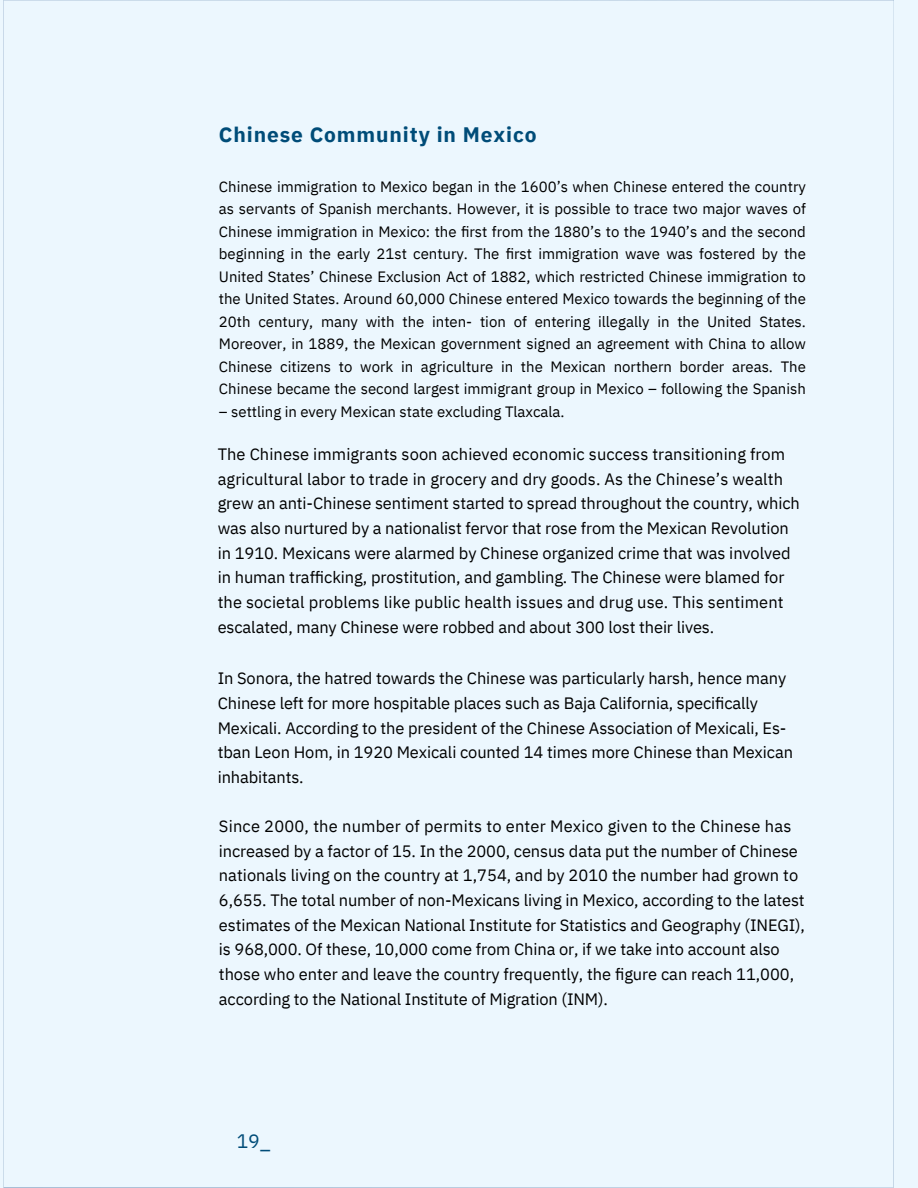
<style>
.page{position:relative;width:918px;height:1188px;background:#ecf7fe}
.page>*{position:absolute;margin:0;border:0;box-sizing:border-box;transform-origin:0 0}
.t1{font:700 21px "IBM Plex Sans";letter-spacing:.045em;color:#004c78}
.t2{font:19.5px "IBM Plex Sans";color:#004c78}
.t3{font:16.5px "IBM Plex Sans";letter-spacing:-.005em;color:#000}
.t4{font:15px/22.5px "IBM Plex Sans";color:#000;text-align:justify}
</style>
<div class="page">
<p class="t1" style="left:219px;top:121px;width:319px">Chinese Community in Mexico</p>
<p class="t4" style="left:219px;top:175px;width:589px">Chinese immigration to Mexico began in the 1600’s when Chinese entered the country as servants of Spanish merchants. However, it is possible to trace two major waves of Chinese immigration in Mexico: the first from the 1880’s to the 1940’s and the second beginning in the early 21st century. The first immigration wave was fostered by the United States’ Chinese Exclusion Act of 1882, which restricted Chinese immigration to the United States. Around 60,000 Chinese entered Mexico towards the beginning of the 20th century, many with the inten- tion of entering illegally in the United States.<br>Moreover, in 1889, the Mexican government signed an agreement with China to allow Chinese citizens to work in agriculture in the Mexican northern border areas. The Chinese became the second largest immigrant group in Mexico – following the Spanish</p>
<p class="t4" style="left:219px;top:400px;width:347px">– settling in every Mexican state excluding Tlaxcala.</p>
<p class="t3" style="left:218px;top:443px;width:569px">The Chinese immigrants soon achieved economic success transitioning from</p>
<p class="t3" style="left:218px;top:468px;width:567px">agricultural labor to trade in grocery and dry goods. As the Chinese’s wealth</p>
<p class="t3" style="left:218px;top:492px;width:584px">grew an anti-Chinese sentiment started to spread throughout the country, which</p>
<p class="t3" style="left:218px;top:517px;width:573px">was also nurtured by a nationalist fervor that rose from the Mexican Revolution</p>
<p class="t3" style="left:218px;top:542px;width:574px">in 1910. Mexicans were alarmed by Chinese organized crime that was involved</p>
<p class="t3" style="left:218px;top:566px;width:568px">in human trafficking, prostitution, and gambling. The Chinese were blamed for</p>
<p class="t3" style="left:218px;top:591px;width:567px">the societal problems like public health issues and drug use. This sentiment</p>
<p class="t3" style="left:218px;top:616px;width:498px">escalated, many Chinese were robbed and about 300 lost their lives.</p>
<p class="t3" style="left:218px;top:667px;width:570px">In Sonora, the hatred towards the Chinese was particularly harsh, hence many</p>
<p class="t3" style="left:218px;top:692px;width:542px">Chinese left for more hospitable places such as Baja California, specifically</p>
<p class="t3" style="left:218px;top:717px;width:570px">Mexicali. According to the president of the Chinese Association of Mexicali, Es-</p>
<p class="t3" style="left:218px;top:741px;width:577px">tban Leon Hom, in 1920 Mexicali counted 14 times more Chinese than Mexican</p>
<p class="t3" style="left:218px;top:766px;width:88px">inhabitants.</p>
<p class="t3" style="left:219px;top:815px;width:574px">Since 2000, the number of permits to enter Mexico given to the Chinese has</p>
<p class="t3" style="left:219px;top:840px;width:581px">increased by a factor of 15. In the 2000, census data put the number of Chinese</p>
<p class="t3" style="left:219px;top:864px;width:581px">nationals living on the country at 1,754, and by 2010 the number had grown to</p>
<p class="t3" style="left:219px;top:889px;width:587px">6,655. The total number of non-Mexicans living in Mexico, according to the latest</p>
<p class="t3" style="left:219px;top:914px;width:588px">estimates of the Mexican National Institute for Statistics and Geography (INEGI),</p>
<p class="t3" style="left:219px;top:938px;width:562px">is 968,000. Of these, 10,000 come from China or, if we take into account also</p>
<p class="t3" style="left:219px;top:963px;width:577px">those who enter and leave the country frequently, the figure can reach 11,000,</p>
<h2 class="t3" style="left:219px;top:988px;width:391px">according to the National Institute of Migration (INM).</h2>
<h1 class="t2" style="left:237px;top:1128px;width:35px">19_</h1>
</div>
